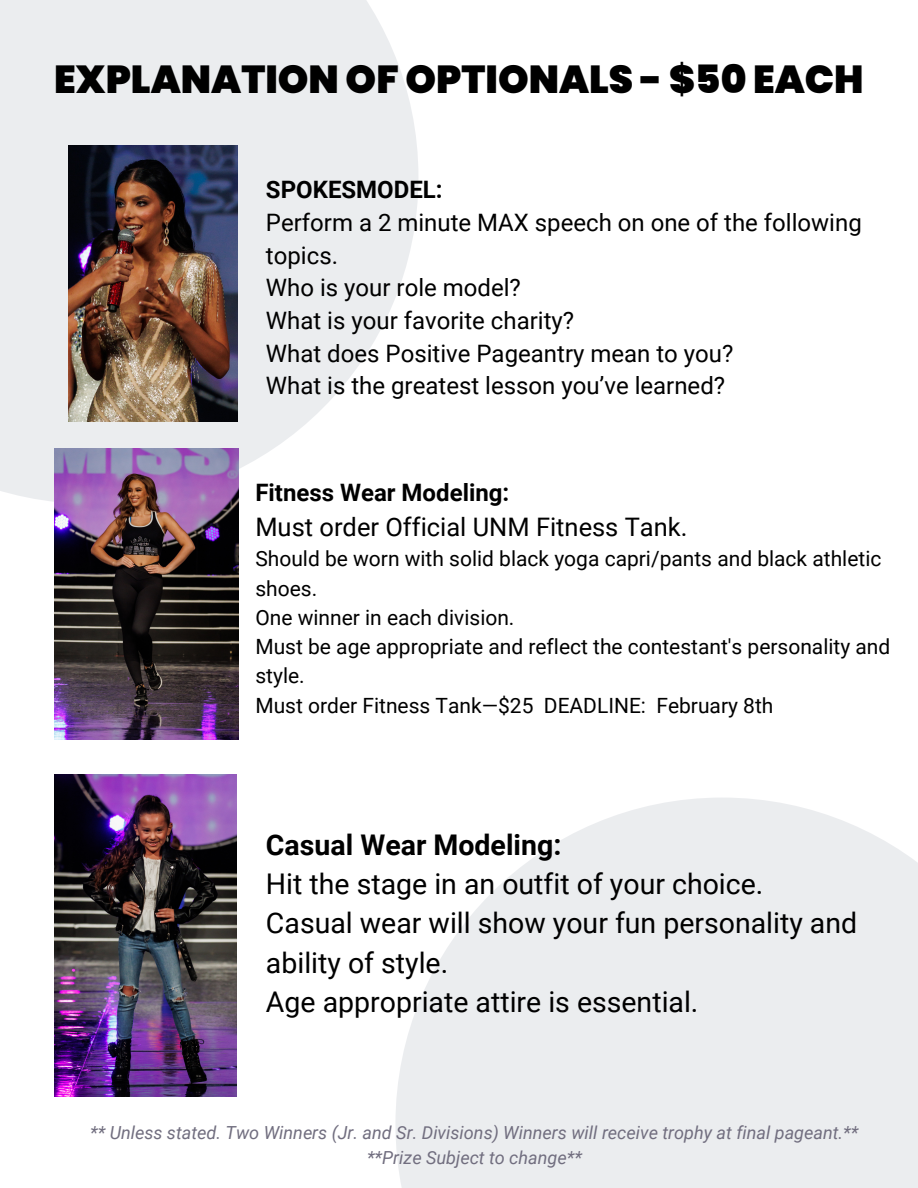
<style>
.page{position:relative;width:918px;height:1188px;background:#fff}
.page>*{position:absolute;margin:0;border:0;box-sizing:border-box;transform-origin:0 0}
.t1{font:900 39px "Poppins";color:#000}
.t2{font:28.5px/39.3px "Roboto";color:#000}
.t3{font:700 28.5px "Roboto";color:#000}
.t4{font:25.5px "Roboto";color:#000}
.t5{font:24px/32.7px "Roboto";color:#000}
.t6{font:700 24px "Roboto";color:#000}
.t7{font:21px/29.2px "Roboto";color:#000}
.t8{font:italic 18px "Roboto";color:#716e7f}
</style>
<div class="page">
<svg style="left:0;top:0;width:418px;height:502px;background:#edeff1"></svg>
<div style="left:395px;top:798px;width:523px;height:390px;background:#e7e9ec"></div>
<img style="left:54px;top:449px;width:185px;height:291px">
<img style="left:68px;top:146px;width:170px;height:276px">
<img style="left:54px;top:774px;width:182px;height:322px">
<p class="t1" style="left:54px;top:52px;width:811px">EXPLANATION OF OPTIONALS - $50 EACH</p>
<p class="t6" style="left:266px;top:176px;width:178px">SPOKESMODEL:</p>
<p class="t5" style="left:266px;top:207px;width:597px">Perform a 2 minute MAX speech on one of the following topics.</p>
<p class="t5" style="left:266px;top:272px;width:256px">Who is your role model?</p>
<p class="t5" style="left:266px;top:304px;width:310px">What is your favorite charity?</p>
<p class="t5" style="left:266px;top:337px;width:469px">What does Positive Pageantry mean to you?</p>
<p class="t5" style="left:266px;top:370px;width:461px">What is the greatest lesson you’ve learned?</p>
<p class="t6" style="left:255px;top:479px;width:255px">Fitness Wear Modeling:</p>
<p class="t4" style="left:255px;top:512px;width:434px">Must order Official UNM Fitness Tank.</p>
<p class="t7" style="left:255px;top:545px;width:628px">Should be worn with solid black yoga capri/pants and black athletic shoes.</p>
<p class="t7" style="left:255px;top:603px;width:261px">One winner in each division.</p>
<p class="t7" style="left:255px;top:632px;width:636px">Must be age appropriate and reflect the contestant's personality and style.</p>
<p class="t7" style="left:255px;top:691px;width:520px">Must order Fitness Tank—$25 DEADLINE: February 8th</p>
<p class="t3" style="left:266px;top:828px;width:297px">Casual Wear Modeling:</p>
<p class="t2" style="left:266px;top:865px;width:499px">Hit the stage in an outfit of your choice.</p>
<p class="t2" style="left:266px;top:904px;width:593px">Casual wear will show your fun personality and ability of style.</p>
<p class="t2" style="left:266px;top:983px;width:434px">Age appropriate attire is essential.</p>
<p class="t8" style="left:90px;top:1123px;width:770px">** Unless stated. Two Winners (Jr. and Sr. Divisions) Winners will receive trophy at final pageant.**</p>
<p class="t8" style="left:367px;top:1147px;width:216px">**Prize Subject to change**</p>
</div>
